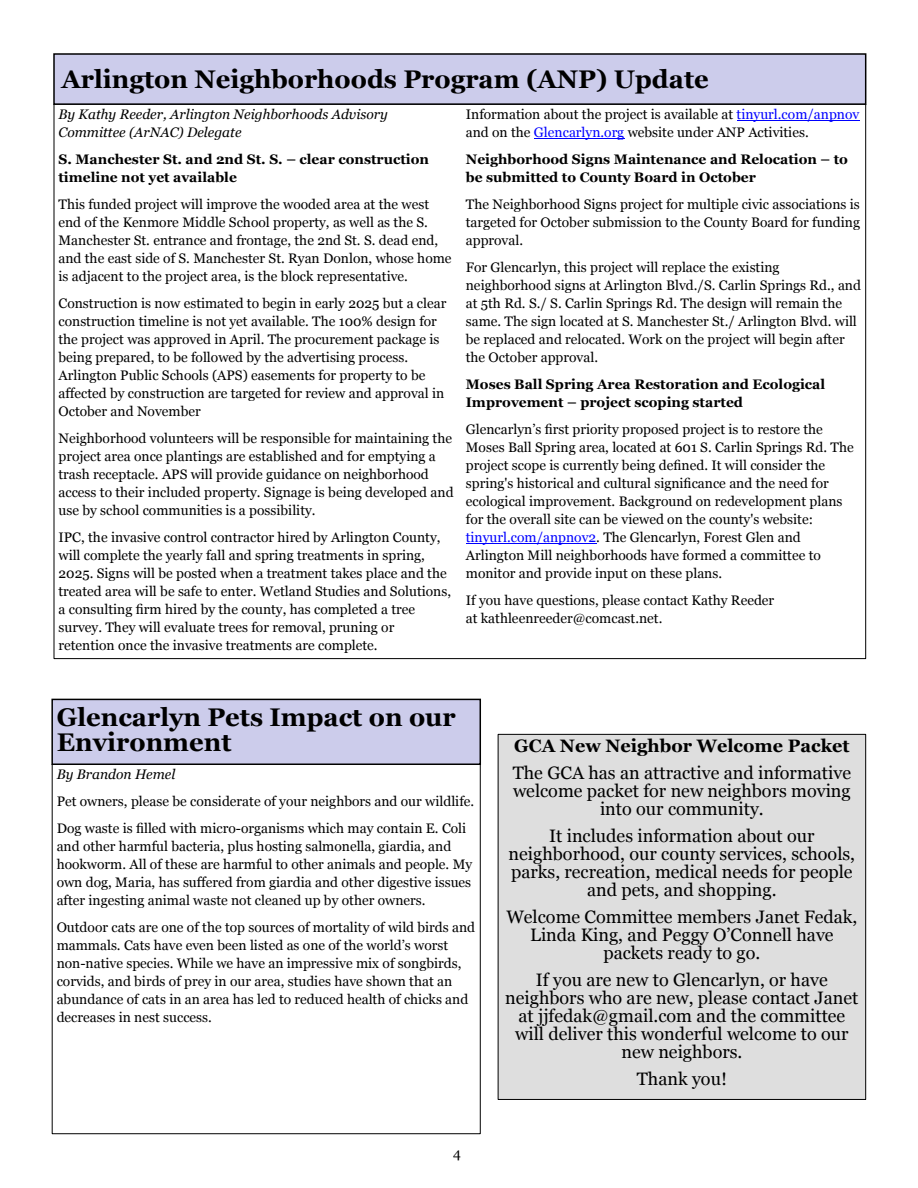
<style>
.page{position:relative;width:918px;height:1188px;background:#fff}
.page>*{position:absolute;margin:0;border:0;box-sizing:border-box;transform-origin:0 0}
.t1{font:700 25.5px/25.5px "Georgia";color:#000}
.t2{font:18px/18px "Georgia";color:#000;text-align:center}
.t3{font:700 18px "Georgia";color:#000}
.t4{font:13.8px/18px "Georgia";color:#000}
.t5{font:700 13.8px/18px "Georgia";color:#000}
.t6{font:italic 13.8px/18px "Georgia";color:#000}
.s1{color:#00f}
</style>
<div class="page">
<hr style="left:737px;top:120px;width:122px;height:1px;background:#00f">
<hr style="left:534px;top:138px;width:90px;height:1px;background:#00f">
<hr style="left:466px;top:543px;width:130px;height:1px;background:#00f">
<div style="left:53px;top:53px;width:813px;height:52px;background:#cccceb;border:2px solid #000"></div>
<div style="left:498px;top:734px;width:368px;height:366px;background:#dedede;border:1px solid #000"></div>
<div style="left:51px;top:699px;width:430px;height:66px;background:#cccceb;border:2px solid #000"></div>
<h1 class="t1" style="left:62px;top:68px;width:649px">Arlington Neighborhoods Program (ANP) Update</h1>
<p class="t6" style="left:58px;top:106px;width:331px">By Kathy Reeder, Arlington Neighborhoods Advisory<br>Committee (ArNAC) Delegate</p>
<p class="t5" style="left:58px;top:151px;width:372px">S. Manchester St. and 2nd St. S. – clear construction timeline not yet available</p>
<p class="t4" style="left:58px;top:196px;width:395px">This funded project will improve the wooded area at the west end of the Kenmore Middle School property, as well as the S.<br>Manchester St. entrance and frontage, the 2nd St. S. dead end, and the east side of S. Manchester St. Ryan Donlon, whose home is adjacent to the project area, is the block representative.</p>
<p class="t4" style="left:58px;top:295px;width:389px">Construction is now estimated to begin in early 2025 but a clear construction timeline is not yet available. The 100% design for the project was approved in April. The procurement package is being prepared, to be followed by the advertising process.<br>Arlington Public Schools (APS) easements for property to be affected by construction are targeted for review and approval in October and November</p>
<p class="t4" style="left:58px;top:430px;width:397px">Neighborhood volunteers will be responsible for maintaining the project area once plantings are established and for emptying a trash receptacle. APS will provide guidance on neighborhood access to their included property. Signage is being developed and use by school communities is a possibility.</p>
<p class="t4" style="left:58px;top:529px;width:394px">IPC, the invasive control contractor hired by Arlington County, will complete the yearly fall and spring treatments in spring, 2025. Signs will be posted when a treatment takes place and the treated area will be safe to enter. Wetland Studies and Solutions, a consulting firm hired by the county, has completed a tree survey. They will evaluate trees for removal, pruning or retention once the invasive treatments are complete.</p>
<p class="t4" style="left:466px;top:106px;width:395px">Information about the project is available at <span class="s1">tinyurl.com/anpnov </span>and on the <span class="s1">Glencarlyn.org</span> website under ANP Activities.</p>
<p class="t5" style="left:466px;top:151px;width:384px">Neighborhood Signs Maintenance and Relocation – to be submitted to County Board in October</p>
<p class="t4" style="left:466px;top:196px;width:396px;text-align:justify">The Neighborhood Signs project for multiple civic associations is targeted for October submission to the County Board for funding approval.</p>
<p class="t4" style="left:466px;top:259px;width:397px">For Glencarlyn, this project will replace the existing neighborhood signs at Arlington Blvd./S. Carlin Springs Rd., and at 5th Rd. S./ S. Carlin Springs Rd. The design will remain the same. The sign located at S. Manchester St./ Arlington Blvd. will be replaced and relocated. Work on the project will begin after the October approval.</p>
<p class="t5" style="left:466px;top:376px;width:361px">Moses Ball Spring Area Restoration and Ecological<br>Improvement – project scoping started</p>
<p class="t4" style="left:466px;top:421px;width:389px">Glencarlyn’s first priority proposed project is to restore the Moses Ball Spring area, located at 601 S. Carlin Springs Rd. The project scope is currently being defined. It will consider the spring's historical and cultural significance and the need for ecological improvement. Background on redevelopment plans for the overall site can be viewed on the county's website: <span class="s1">tinyurl.com/anpnov2</span>. The Glencarlyn, Forest Glen and Arlington Mill neighborhoods have formed a committee to monitor and provide input on these plans.</p>
<p class="t4" style="left:466px;top:592px;width:310px">If you have questions, please contact Kathy Reeder at kathleenreeder@comcast.net.</p>
<h1 class="t1" style="left:57px;top:706px;width:400px">Glencarlyn Pets Impact on our<br>Environment</h1>
<p class="t6" style="left:57px;top:766px;width:120px">By Brandon Hemel</p>
<p class="t4" style="left:57px;top:789px;width:419px;line-height:27px">Pet owners, please be considerate of your neighbors and our wildlife.<br>Dog waste is filled with micro-organisms which may contain E. Coli</p>
<p class="t4" style="left:57px;top:838px;width:417px">and other harmful bacteria, plus hosting salmonella, giardia, and hookworm. All of these are harmful to other animals and people. My own dog, Maria, has suffered from giardia and other digestive issues after ingesting animal waste not cleaned up by other owners.</p>
<p class="t4" style="left:57px;top:919px;width:420px">Outdoor cats are one of the top sources of mortality of wild birds and mammals. Cats have even been listed as one of the world’s worst non-native species. While we have an impressive mix of songbirds, corvids, and birds of prey in our area, studies have shown that an abundance of cats in an area has led to reduced health of chicks and decreases in nest success.</p>
<p class="t4" style="left:453px;top:1145px;width:9px">4</p>
<h2 class="t3" style="left:514px;top:739px;width:337px">GCA New Neighbor Welcome Packet</h2>
<h2 class="t2" style="left:513px;top:766px;width:340px">The GCA has an attractive and informative welcome packet for new neighbors moving into our community.</h2>
<h2 class="t2" style="left:509px;top:829px;width:348px">It includes information about our neighborhood, our county services, schools, parks, recreation, medical needs for people and pets, and shopping.</h2>
<h2 class="t2" style="left:506px;top:910px;width:353px">Welcome Committee members Janet Fedak,<br>Linda King, and Peggy O’Connell have packets ready to go.</h2>
<h2 class="t2" style="left:505px;top:973px;width:355px">If you are new to Glencarlyn, or have neighbors who are new, please contact Janet at jjfedak@gmail.com and the committee will deliver this wonderful welcome to our new neighbors.</h2>
<h2 class="t2" style="left:637px;top:1072px;width:92px">Thank you!</h2>
</div>
